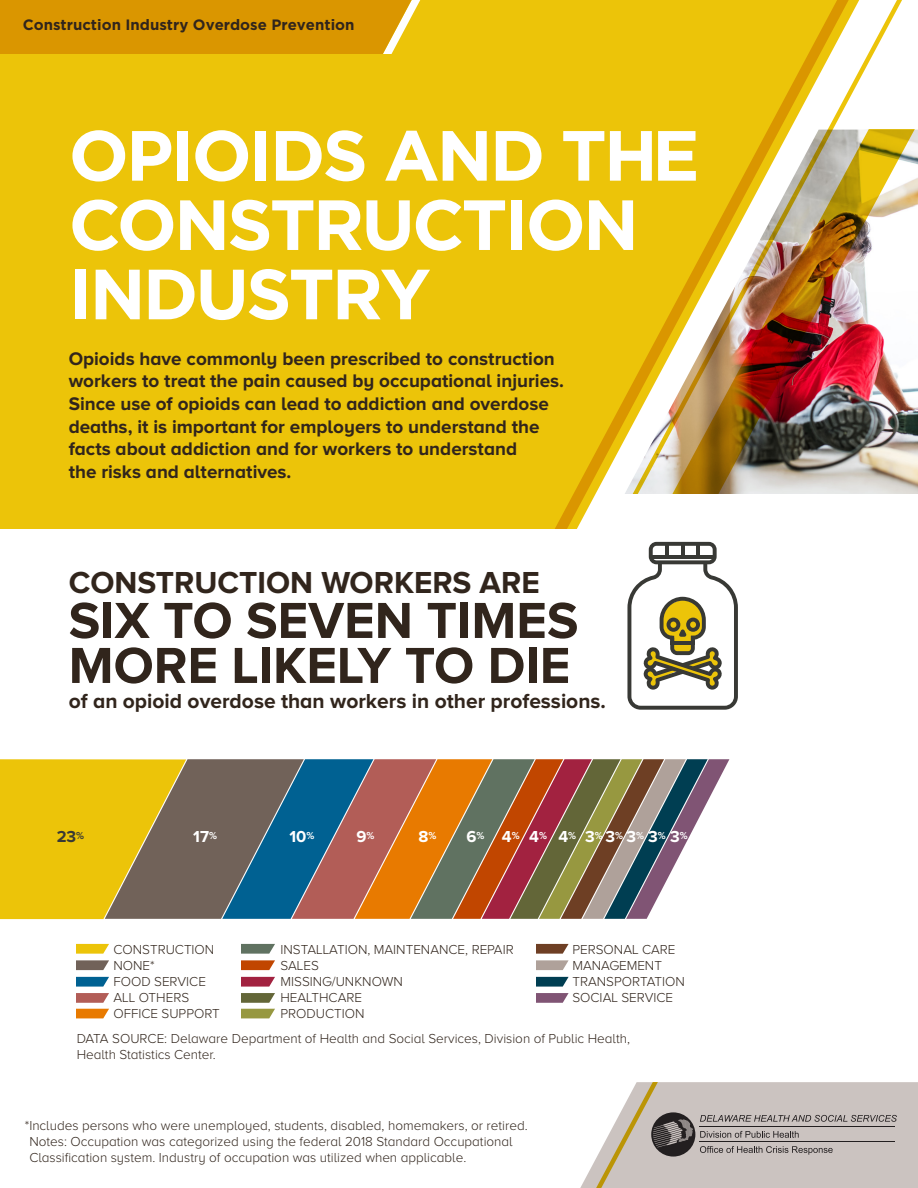
<style>
.page{position:relative;width:918px;height:1188px;background:#fff}
.page>*{position:absolute;margin:0;border:0;box-sizing:border-box;transform-origin:0 0}
.t1{font:700 70.8px/69.3px "Gotham";letter-spacing:-.04em;color:#fff}
.t2{font:700 52.5px/45px "Proxima Nova A";color:#31251c}
.t3{font:700 31.5px "Proxima Nova A";color:#31251c}
.t4{font:700 21px "Proxima Nova A";color:#31251c}
.t5{font:700 18.9px/22.6px "Proxima Nova A";color:#31251c}
.t6{font:700 16.5px "Proxima Nova A";color:#fff}
.t7{font:700 16.5px "Proxima Nova A";color:#383935}
.t8{font:700 15px "Gotham";color:#31251c}
.t9{font:300 13.5px/16.2px "Proxima Nova A";color:#31251c}
</style>
<div class="page">
<div style="left:0;top:0;width:538px;height:529px;background:#ecc409"></div>
<svg style="left:538px;top:0;width:85px;height:529px;background:#ecc513"></svg>
<svg style="left:0;top:0;width:537px;height:54px;background:#dea206"></svg>
<svg style="left:580px;top:1082px;width:338px;height:106px;fill:#cbc3c0"></svg>
<svg style="left:585px;top:1082px;width:312px;height:106px;background:#c3bbb6"></svg>
<svg style="left:0;top:759px;width:729px;height:160px;background:#9c8150"></svg>
<svg style="left:76px;top:944px;width:33px;height:10px"></svg>
<svg style="left:241px;top:944px;width:34px;height:10px"></svg>
<svg style="left:536px;top:944px;width:33px;height:10px"></svg>
<svg style="left:76px;top:960px;width:33px;height:10px"></svg>
<svg style="left:241px;top:960px;width:34px;height:10px"></svg>
<svg style="left:536px;top:960px;width:33px;height:10px"></svg>
<svg style="left:76px;top:977px;width:33px;height:10px"></svg>
<svg style="left:241px;top:977px;width:34px;height:10px"></svg>
<svg style="left:536px;top:977px;width:33px;height:10px"></svg>
<svg style="left:76px;top:993px;width:33px;height:10px"></svg>
<svg style="left:241px;top:993px;width:34px;height:10px"></svg>
<svg style="left:536px;top:993px;width:33px;height:10px"></svg>
<svg style="left:76px;top:1009px;width:33px;height:9px"></svg>
<svg style="left:241px;top:1009px;width:34px;height:9px"></svg>
<svg style="left:623px;top:0;width:279px;height:494px"></svg>
<img style="left:659px;top:83px;width:259px;height:411px">
<div style="left:621px;top:494px;width:297px;height:58px;background:#fff"></div>
<svg style="left:627px;top:542px;width:111px;height:168px"></svg>
<hr style="left:665px;top:544px;width:4px;height:13px;background:#383935">
<hr style="left:681px;top:544px;width:4px;height:13px;background:#383935">
<hr style="left:696px;top:544px;width:4px;height:13px;background:#383935">
<hr style="left:651px;top:555px;width:64px;height:4px;background:#383935">
<svg style="left:856px;top:64px;width:62px;height:65px"></svg>
<p class="t8" style="left:23px;top:16px;width:333px">Construction Industry Overdose Prevention</p>
<h1 class="t1" style="left:69px;top:119px;width:632px">OPIOIDS AND THE<br>CONSTRUCTION<br>INDUSTRY</h1>
<p class="t5" style="left:69px;top:347px;width:497px">Opioids have commonly been prescribed to construction workers to treat the pain caused by occupational injuries.<br>Since use of opioids can lead to addiction and overdose deaths, it is important for employers to understand the facts about addiction and for workers to understand<br>the risks and alternatives.</p>
<h3 class="t3" style="left:69px;top:565px;width:473px">CONSTRUCTION WORKERS ARE</h3>
<h2 class="t2" style="left:69px;top:597px;width:511px">SIX TO SEVEN TIMES<br>MORE LIKELY TO DIE</h2>
<h3 class="t4" style="left:69px;top:689px;width:539px">of an opioid overdose than workers in other professions.</h3>
<p class="t7" style="left:57px;top:827px;width:29px">23<sup>%</sup></p>
<p class="t6" style="left:193px;top:827px;width:25px">17<sup>%</sup></p>
<p class="t6" style="left:289px;top:827px;width:26px">10<sup>%</sup></p>
<p class="t6" style="left:356px;top:827px;width:19px">9<sup>%</sup></p>
<p class="t6" style="left:419px;top:827px;width:19px">8<sup>%</sup></p>
<p class="t6" style="left:467px;top:827px;width:223px">6<sup>%</sup> 4<sup>%</sup> 4<sup>%</sup> 4<sup>%</sup> 3<sup>%</sup> 3<sup>%</sup> 3<sup>%</sup> 3<sup>%</sup> 3<sup>%</sup></p>
<p class="t9" style="left:113px;top:941px;width:108px">CONSTRUCTION<br>NONE*<br>FOOD SERVICE<br>ALL OTHERS<br>OFFICE SUPPORT</p>
<p class="t9" style="left:77px;top:1030px;width:555px">DATA SOURCE: Delaware Department of Health and Social Services, Division of Public Health,<br>Health Statistics Center.</p>
<p class="t9" style="left:280px;top:941px;width:235px">INSTALLATION, MAINTENANCE, REPAIR<br>SALES<br>MISSING/UNKNOWN<br>HEALTHCARE<br>PRODUCTION</p>
<p class="t9" style="left:572px;top:941px;width:114px">PERSONAL CARE<br>MANAGEMENT<br>TRANSPORTATION<br>SOCIAL SERVICE</p>
<p class="t9" style="left:29px;top:1117px;width:500px;text-indent:-5px">*Includes persons who were unemployed, students, disabled, homemakers, or retired.<br>Notes: Occupation was categorized using the federal 2018 Standard Occupational<br>Classification system. Industry of occupation was utilized when applicable.</p>
</div>
